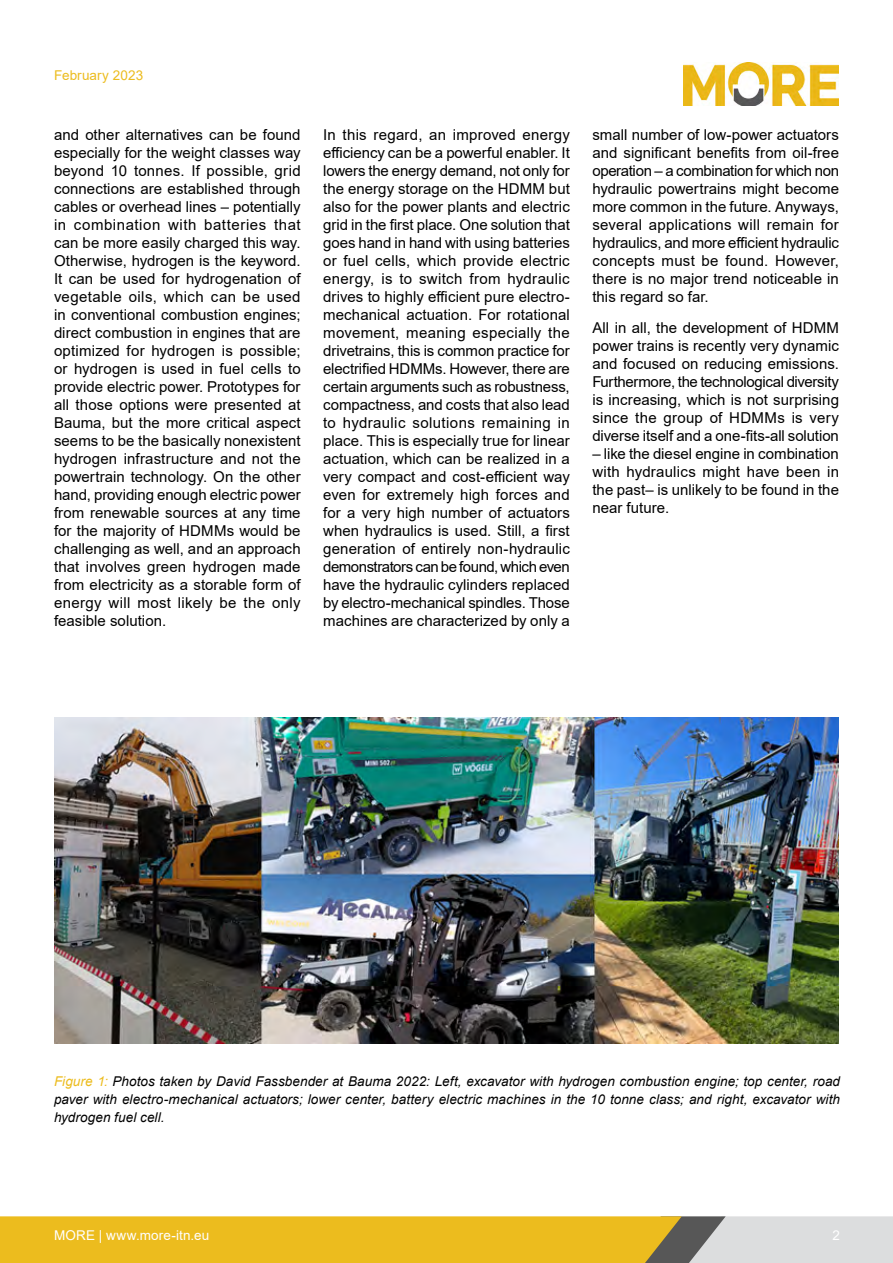
<style>
.page{position:relative;width:893px;height:1263px;background:#fff}
.page>*{position:absolute;margin:0;border:0;box-sizing:border-box;transform-origin:0 0}
.t1{font:15px/18px "Arial";letter-spacing:.005em;color:#000;text-align:justify}
.t2{font:italic 13.5px/18px "Arial";letter-spacing:.005em;color:#000;text-align:justify}
.t3{font:13.5px "Arial";letter-spacing:.01em;color:#fff}
.t4{font:13.5px "Arial";letter-spacing:.01em;color:#ecbc1e}
.s1{color:#ecbc1e}
</style>
<div class="page">
<svg style="left:0;top:1216px;width:893px;height:47px;background:#e1be4a"></svg>
<img style="left:684px;top:62px;width:155px;height:44px">
<img style="left:54px;top:718px;width:785px;height:325px">
<p class="t4" style="left:54px;top:66px;width:91px">February 2023</p>
<p class="t1" style="left:54px;top:126px;width:248px">and other alternatives can be found especially for the weight classes way beyond 10 tonnes. If possible, grid connections are established through cables or overhead lines – potentially in combination with batteries that can be more easily charged this way.<br>Otherwise, hydrogen is the keyword.<br>It can be used for hydrogenation of vegetable oils, which can be used in conventional combustion engines; direct combustion in engines that are optimized for hydrogen is possible; or hydrogen is used in fuel cells to provide electric power. Prototypes for all those options were presented at Bauma, but the more critical aspect seems to be the basically nonexistent hydrogen infrastructure and not the powertrain technology. On the other hand, providing enough electric power from renewable sources at any time for the majority of HDMMs would be challenging as well, and an approach that involves green hydrogen made from electricity as a storable form of energy will most likely be the only feasible solution.</p>
<p class="t1" style="left:323px;top:126px;width:248px">In this regard, an improved energy efficiency can be a powerful enabler. It lowers the energy demand, not only for the energy storage on the HDMM but also for the power plants and electric grid in the first place. One solution that goes hand in hand with using batteries or fuel cells, which provide electric energy, is to switch from hydraulic drives to highly efficient pure electro&shy;mechanical actuation. For rotational movement, meaning especially the drivetrains, this is common practice for electrified HDMMs. However, there are certain arguments such as robustness, compactness, and costs that also lead to hydraulic solutions remaining in place. This is especially true for linear actuation, which can be realized in a very compact and cost-efficient way even for extremely high forces and for a very high number of actuators when hydraulics is used. Still, a first generation of entirely non-hydraulic demonstrators can be found, which even have the hydraulic cylinders replaced by electro-mechanical spindles. Those machines are characterized by only a</p>
<p class="t1" style="left:592px;top:126px;width:248px">small number of low-power actuators and significant benefits from oil-free operation – a combination for which non hydraulic powertrains might become more common in the future. Anyways, several applications will remain for hydraulics, and more efficient hydraulic concepts must be found. However, there is no major trend noticeable in this regard so far.</p>
<p class="t1" style="left:592px;top:319px;width:248px">All in all, the development of HDMM power trains is recently very dynamic and focused on reducing emissions.<br>Furthermore, the technological diversity is increasing, which is not surprising since the group of HDMMs is very diverse itself and a one-fits-all solution</p>
<p class="t1" style="left:592px;top:445px;width:248px">– like the diesel engine in combination with hydraulics might have been in the past– is unlikely to be found in the near future.</p>
<p class="t2" style="left:54px;top:1072px;width:788px"><span class="s1">Figure 1:</span> Photos taken by David Fassbender at Bauma 2022: Left, excavator with hydrogen combustion engine; top center, road paver with electro-mechanical actuators; lower center, battery electric machines in the 10 tonne class; and right, excavator with hydrogen fuel cell.</p>
<p class="t3" style="left:54px;top:1226px;width:157px">MORE | www.more-itn.eu</p>
<p class="t3" style="left:832px;top:1226px;width:9px">2</p>
</div>
